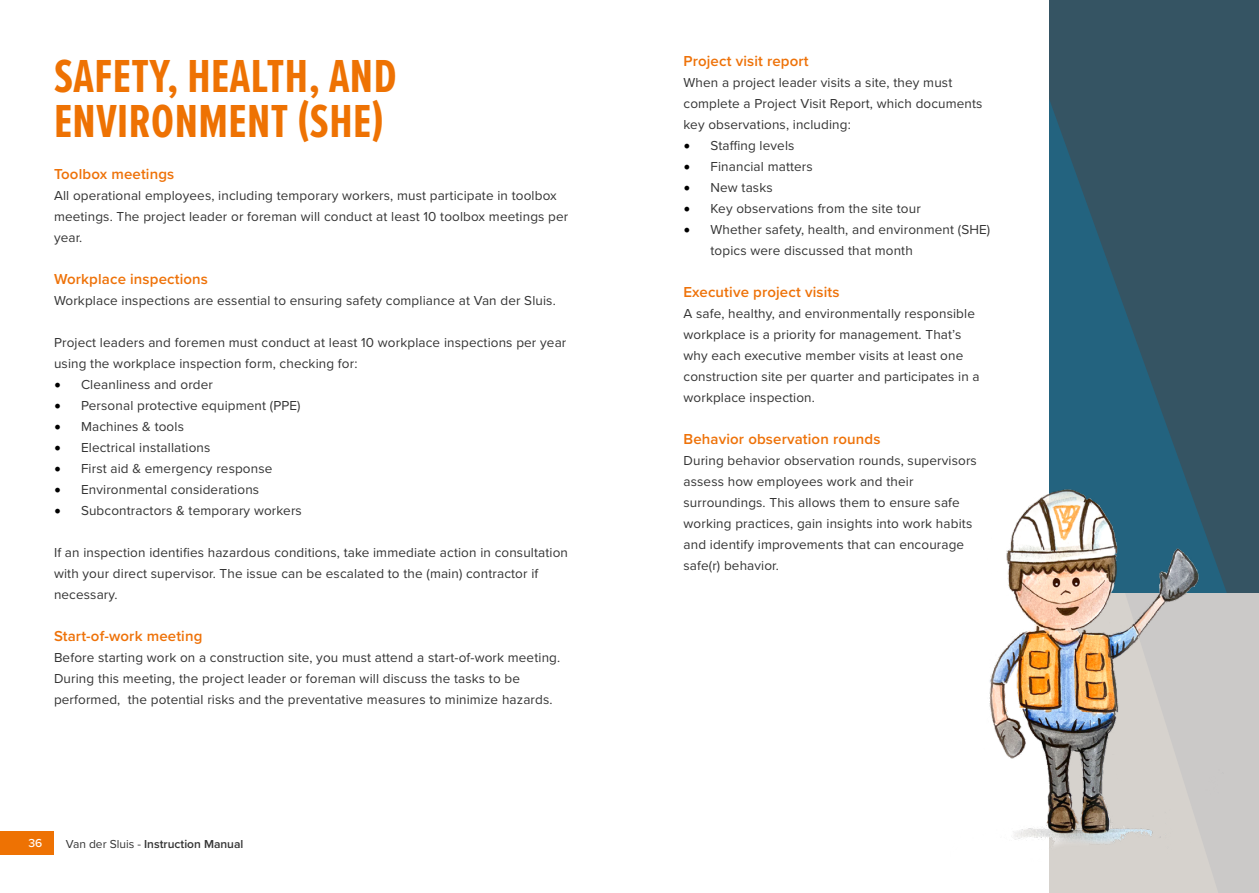
<style>
.page{position:relative;width:1259px;height:893px;background:#fff}
.page>*{position:absolute;margin:0;border:0;box-sizing:border-box;transform-origin:0 0}
.t1{font:700 48px/45px "Proxima Nova Ex Cn";letter-spacing:.01em;color:#ee7203}
.t2{font:600 15px "Proxima Nova";letter-spacing:.01em;color:#ee7209}
.t3{font:13.5px/21px "Proxima Nova";letter-spacing:.01em;color:#343434}
.t4{font:600 12px "Proxima Nova";color:#343434}
.t5{font:500 12px "Proxima Nova";color:#fff}
.s1{font-family:"Minion Pro";font-size:18px;color:#000}
.s2{font-weight:400}
</style>
<div class="page">
<svg style="left:1049px;top:0;width:210px;height:466px;background:#30576a"></svg>
<svg style="left:1049px;top:861px;width:210px;height:32px;background:#d3d0cb"></svg>
<img style="left:989px;top:466px;width:270px;height:395px">
<div style="left:0;top:831px;width:54px;height:24px;background:#ee7203"></div>
<h1 class="t1" style="left:54px;top:52px;width:344px">SAFETY, HEALTH, AND<br>ENVIRONMENT (SHE)</h1>
<p class="t2" style="left:54px;top:163px;width:122px">Toolbox meetings</p>
<p class="t3" style="left:54px;top:184px;width:516px">All operational employees, including temporary workers, must participate in toolbox meetings. The project leader or foreman will conduct at least 10 toolbox meetings per year.</p>
<p class="t2" style="left:54px;top:268px;width:155px">Workplace inspections</p>
<p class="t3" style="left:54px;top:289px;width:503px">Workplace inspections are essential to ensuring safety compliance at Van der Sluis.</p>
<p class="t3" style="left:54px;top:331px;width:514px">Project leaders and foremen must conduct at least 10 workplace inspections per year using the workplace inspection form, checking for:</p>
<p class="t3" style="left:54px;top:373px;width:160px"><span class="s1">•</span> Cleanliness and order</p>
<p class="t3" style="left:54px;top:394px;width:248px"><span class="s1">•</span> Personal protective equipment (PPE)</p>
<p class="t3" style="left:54px;top:415px;width:131px"><span class="s1">•</span> Machines &amp; tools</p>
<p class="t3" style="left:54px;top:436px;width:158px"><span class="s1">•</span> Electrical installations</p>
<p class="t3" style="left:54px;top:457px;width:220px"><span class="s1">•</span> First aid &amp; emergency response</p>
<p class="t3" style="left:54px;top:478px;width:207px"><span class="s1">•</span> Environmental considerations</p>
<p class="t3" style="left:54px;top:499px;width:249px"><span class="s1">•</span> Subcontractors &amp; temporary workers</p>
<p class="t3" style="left:54px;top:541px;width:515px">If an inspection identifies hazardous conditions, take immediate action in consultation with your direct supervisor. The issue can be escalated to the (main) contractor if necessary.</p>
<p class="t2" style="left:54px;top:625px;width:150px">Start-of-work meeting</p>
<p class="t3" style="left:54px;top:646px;width:508px">Before starting work on a construction site, you must attend a start-of-work meeting.<br>During this meeting, the project leader or foreman will discuss the tasks to be performed, the potential risks and the preventative measures to minimize hazards.</p>
<p class="t5" style="left:29px;top:834px;width:15px">36</p>
<p class="t4" style="left:66px;top:835px;width:179px"><span class="s2">Van der Sluis -</span> Instruction Manual</p>
<p class="t2" style="left:683px;top:50px;width:127px">Project visit report</p>
<p class="t3" style="left:683px;top:71px;width:300px">When a project leader visits a site, they must complete a Project Visit Report, which documents key observations, including:</p>
<p class="t3" style="left:683px;top:134px;width:112px"><span class="s1">•</span> Staffing levels</p>
<p class="t3" style="left:683px;top:155px;width:131px"><span class="s1">•</span> Financial matters</p>
<p class="t3" style="left:683px;top:176px;width:91px"><span class="s1">•</span> New tasks</p>
<p class="t3" style="left:683px;top:197px;width:239px"><span class="s1">•</span> Key observations from the site tour</p>
<p class="t3" style="left:710px;top:218px;width:281px;text-indent:-27px"><span class="s1">•</span> Whether safety, health, and environment (SHE) topics were discussed that month</p>
<p class="t2" style="left:683px;top:281px;width:157px">Executive project visits</p>
<p class="t3" style="left:683px;top:302px;width:298px">A safe, healthy, and environmentally responsible workplace is a priority for management. That’s why each executive member visits at least one construction site per quarter and participates in a workplace inspection.</p>
<p class="t2" style="left:683px;top:428px;width:198px">Behavior observation rounds</p>
<p class="t3" style="left:683px;top:449px;width:295px">During behavior observation rounds, supervisors assess how employees work and their surroundings. This allows them to ensure safe working practices, gain insights into work habits and identify improvements that can encourage safe(r) behavior.</p>
</div>
